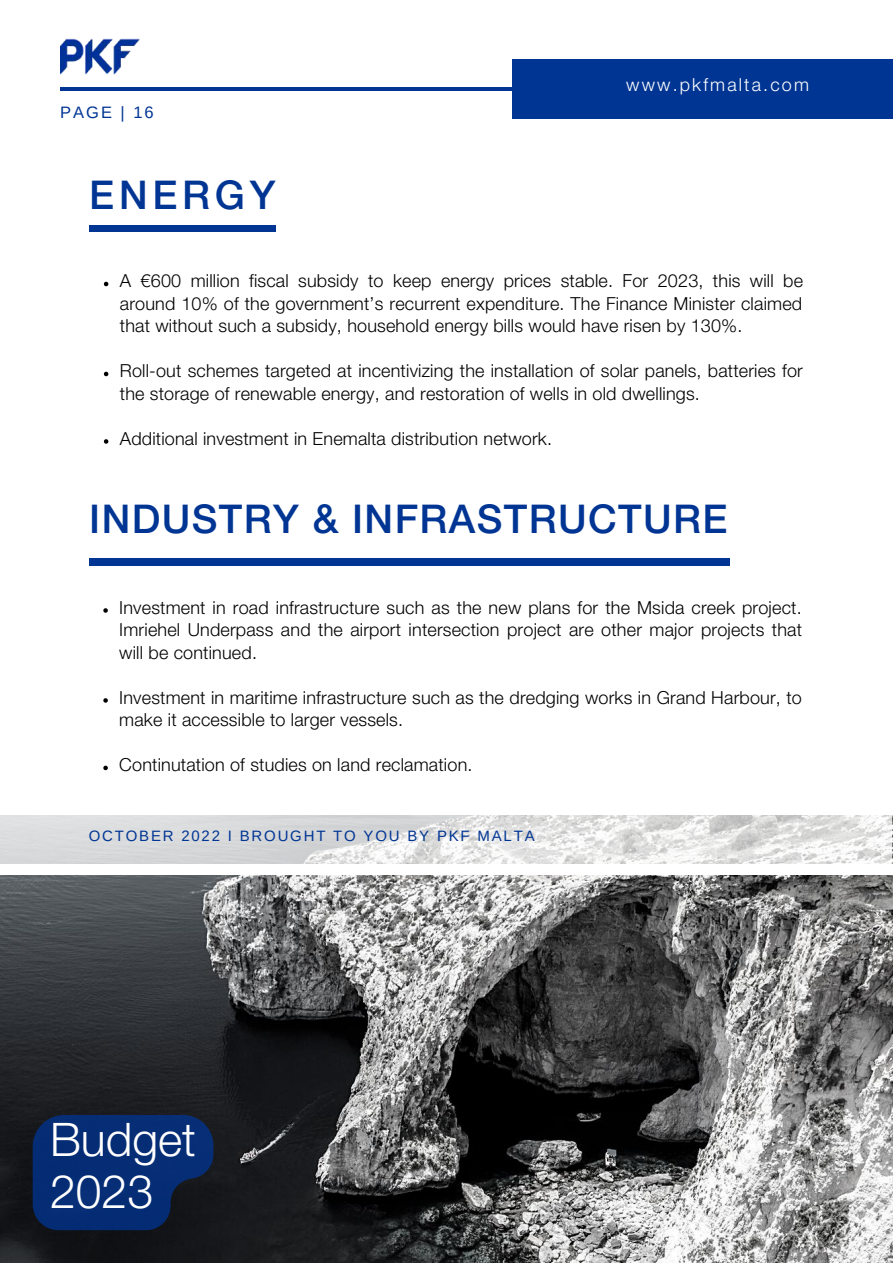
<style>
.page{position:relative;width:893px;height:1264px;background:#fff}
.page>*{position:absolute;margin:0;border:0;box-sizing:border-box;transform-origin:0 0}
.t1{font:300 46.35px/51.8px "Helvetica Neue LT Pro";color:#fff}
.t2{font:500 39.6px "Helvetica Neue LT Pro";letter-spacing:.035em;color:#003594}
.t3{font:300 18px/22.5px "Helvetica Neue LT Pro";letter-spacing:.01em;color:#000;text-align:justify}
.t4{font:300 18px "Helvetica Neue LT Pro";letter-spacing:.12em;color:#fff}
.t5{font:16.5px "Arimo";letter-spacing:.12em;color:#003594}
.t6{font:15px "Arimo";letter-spacing:.12em;color:#003594}
</style>
<div class="page">
<img style="left:0;top:875px;width:892px;height:387px">
<svg style="left:104px;top:282px;width:4px;height:4px"></svg>
<svg style="left:104px;top:372px;width:4px;height:4px"></svg>
<svg style="left:104px;top:439px;width:4px;height:4px"></svg>
<hr style="left:60px;top:87px;width:770px;height:4px;background:#003594">
<div style="left:512px;top:60px;width:380px;height:58px;background:#003594"></div>
<img style="left:60px;top:39px;width:79px;height:36px">
<svg style="left:0;top:815px;width:892px;height:49px;fill:#dcdcdd"></svg>
<svg style="left:103px;top:608px;width:5px;height:4px"></svg>
<svg style="left:103px;top:698px;width:5px;height:4px"></svg>
<svg style="left:103px;top:765px;width:5px;height:5px"></svg>
<div style="left:89px;top:226px;width:187px;height:5px;background:#003594"></div>
<div style="left:89px;top:558px;width:641px;height:7px;background:#003594"></div>
<svg style="left:33px;top:1114px;width:180px;height:116px;background:#072968"></svg>
<p class="t5" style="left:60px;top:103px;width:95px">PAGE | 16</p>
<h2 class="t2" style="left:89px;top:181px;width:188px">ENERGY</h2>
<p class="t4" style="left:626px;top:78px;width:184px">www.pkfmalta.com</p>
<p class="t3" style="left:120px;top:272px;width:684px">A €600 million fiscal subsidy to keep energy prices stable. For 2023, this will be around 10% of the government’s recurrent expenditure. The Finance Minister claimed that without such a subsidy, household energy bills would have risen by 130%.</p>
<p class="t3" style="left:120px;top:362px;width:684px">Roll-out schemes targeted at incentivizing the installation of solar panels, batteries for the storage of renewable energy, and restoration of wells in old dwellings.</p>
<p class="t3" style="left:120px;top:430px;width:434px">Additional investment in Enemalta distribution network.</p>
<h2 class="t2" style="left:89px;top:505px;width:639px">INDUSTRY &amp; INFRASTRUCTURE</h2>
<p class="t3" style="left:119px;top:598px;width:684px">Investment in road infrastructure such as the new plans for the Msida creek project.<br>Imriehel Underpass and the airport intersection project are other major projects that will be continued.</p>
<p class="t3" style="left:119px;top:688px;width:684px">Investment in maritime infrastructure such as the dredging works in Grand Harbour, to make it accessible to larger vessels.</p>
<p class="t3" style="left:119px;top:756px;width:355px">Continutation of studies on land reclamation.</p>
<p class="t6" style="left:89px;top:827px;width:447px">OCTOBER 2022 I BROUGHT TO YOU BY PKF MALTA</p>
<h1 class="t1" style="left:50px;top:1120px;width:147px">Budget<br>2023</h1>
</div>
